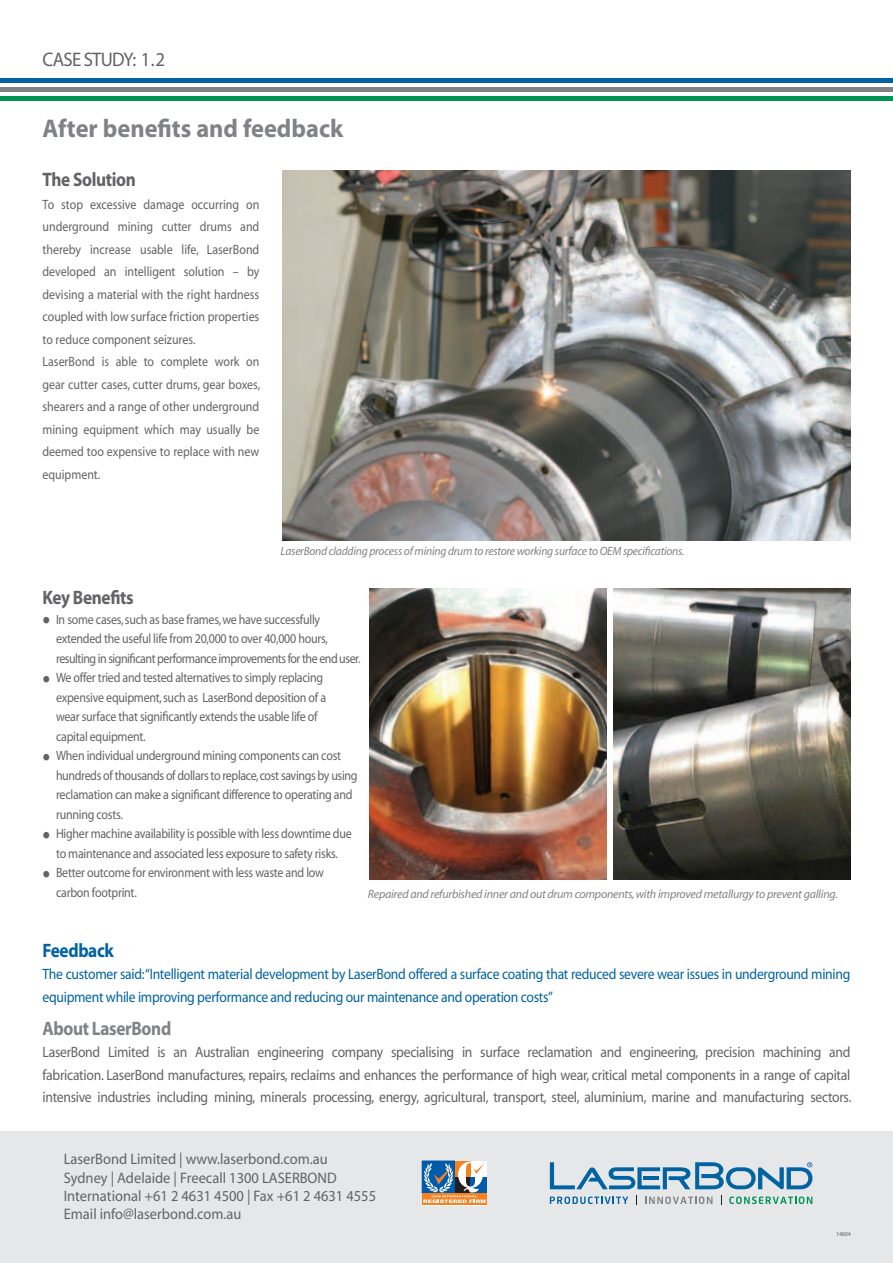
<style>
.page{position:relative;width:893px;height:1263px;background:#fff}
.page>*{position:absolute;margin:0;border:0;box-sizing:border-box;transform-origin:0 0}
.t1{font:700 25.65px "Myriad";color:#808285;scale:.95 1}
.t2{font:19.65px "Myriad";letter-spacing:-.04em;color:#636366;scale:.95 1}
.t3{font:700 19.5px "Myriad";letter-spacing:-.02em;color:#636366;scale:.89 1}
.t4{font:700 19.5px "Myriad";letter-spacing:-.02em;color:#808285;scale:.89 1}
.t5{font:700 19.5px "Myriad";letter-spacing:-.02em;color:#0163a1;scale:.89 1}
.t6{font:15.3px/18.3px "Myriad";color:#636366;scale:.95 1}
.t7{font:15px/22.5px "Myriad";letter-spacing:-.02em;color:#636366;text-align:justify;scale:.91 1}
.t8{font:15px/22.5px "Myriad";letter-spacing:-.02em;color:#0163a1;scale:.91 1}
.t9{font:13.5px/19.5px "Myriad";letter-spacing:-.02em;color:#636366;scale:.89 1}
.t10{font:13.5px/22.5px "Myriad";color:#636366;scale:.89 1}
.t11{font:italic 12px "Myriad";letter-spacing:-.02em;color:#808285}
.t12{font:italic 12px "Myriad";letter-spacing:-.02em;color:#808285;scale:.96 1}
.t13{font:6px "Myriad";letter-spacing:-.03em;color:#636366}
.s1{font-size:31.5px}
</style>
<div class="page">
<div style="left:0;top:1131px;width:893px;height:132px;background:#e6e7e9"></div>
<div style="left:471px;top:1177px;width:16px;height:16px;background:#015bab"></div>
<div style="left:422px;top:1161px;width:32px;height:32px;border:1px solid #015bab"></div>
<div style="left:422px;top:1193px;width:65px;height:12px;background:#f58220"></div>
<svg style="left:423px;top:1161px;width:63px;height:42px"></svg>
<img style="left:282px;top:170px;width:568px;height:370px">
<img style="left:370px;top:589px;width:236px;height:291px">
<img style="left:614px;top:589px;width:236px;height:291px">
<hr style="left:0;top:96px;width:893px;height:4px;background:#009457">
<div style="left:0;top:87px;width:893px;height:5px;background:#808285"></div>
<hr style="left:0;top:79px;width:893px;height:4px;background:#0163a1">
<svg style="left:550px;top:1162px;width:262px;height:27px"></svg>
<svg style="left:550px;top:1196px;width:78px;height:8px"></svg>
<svg style="left:645px;top:1196px;width:67px;height:8px"></svg>
<svg style="left:729px;top:1196px;width:83px;height:8px"></svg>
<h2 class="t2" style="left:43px;top:49px;width:130px">Case Study: 1.2</h2>
<h1 class="t1" style="left:43px;top:115px;width:318px">After benefits and feedback</h1>
<h3 class="t3" style="left:43px;top:169px;width:107px">The Solution</h3>
<p class="t10" style="left:43px;top:193px;width:246px">To stop excessive damage occurring on underground mining cutter drums and thereby increase usable life, LaserBond developed an intelligent solution – by devising a material with the right hardness coupled with low surface friction properties to reduce component seizures.<br>LaserBond is able to complete work on gear cutter cases, cutter drums, gear boxes, shearers and a range of other underground mining equipment which may usually be deemed too expensive to replace with new equipment.</p>
<p class="t12" style="left:281px;top:545px;width:422px">LaserBond cladding process of mining drum to restore working surface to OEM specifications.</p>
<h3 class="t3" style="left:43px;top:588px;width:104px">Key Benefits</h3>
<p class="t9" style="left:56px;top:610px;width:344px;text-indent:-14px"><span class="s1">•</span> In some cases, such as base frames, we have successfully extended the useful life from 20,000 to over 40,000 hours, resulting in significant performance improvements for the end user.</p>
<p class="t9" style="left:56px;top:669px;width:305px;text-indent:-14px"><span class="s1">•</span> We offer tried and tested alternatives to simply replacing expensive equipment, such as LaserBond deposition of a wear surface that significantly extends the usable life of capital equipment.</p>
<p class="t9" style="left:56px;top:747px;width:340px;text-indent:-14px"><span class="s1">•</span> When individual underground mining components can cost hundreds of thousands of dollars to replace, cost savings by using reclamation can make a significant difference to operating and running costs.</p>
<p class="t9" style="left:43px;top:825px;width:349px;text-align:center"><span class="s1">•</span> Higher machine availability is possible with less downtime due to maintenance and associated less exposure to safety risks.</p>
<p class="t9" style="left:56px;top:864px;width:302px;text-indent:-14px"><span class="s1">•</span> Better outcome for environment with less waste and low carbon footprint.</p>
<p class="t11" style="left:368px;top:888px;width:472px">Repaired and refurbished inner and out drum components, with improved metallurgy to prevent galling.</p>
<h3 class="t5" style="left:43px;top:940px;width:82px">Feedback</h3>
<p class="t8" style="left:43px;top:963px;width:889px">The customer said:“Intelligent material development by LaserBond offered a surface coating that reduced severe wear issues in underground mining equipment while improving performance and reducing our maintenance and operation costs”</p>
<h3 class="t4" style="left:43px;top:1018px;width:146px">About LaserBond</h3>
<p class="t7" style="left:43px;top:1041px;width:890px">LaserBond Limited is an Australian engineering company specialising in surface reclamation and engineering, precision machining and fabrication. LaserBond manufactures, repairs, reclaims and enhances the performance of high wear, critical metal components in a range of capital intensive industries including mining, minerals processing, energy, agricultural, transport, steel, aluminium, marine and manufacturing sectors.</p>
<p class="t6" style="left:64px;top:1151px;width:330px">LaserBond Limited | www.laserbond.com.au<br>Sydney | Adelaide | Freecall 1300 LASERBOND International +61 2 4631 4500 | Fax +61 2 4631 4555<br>Email info@laserbond.com.au</p>
<p class="t13" style="left:836px;top:1231px;width:16px">14604</p>
</div>
